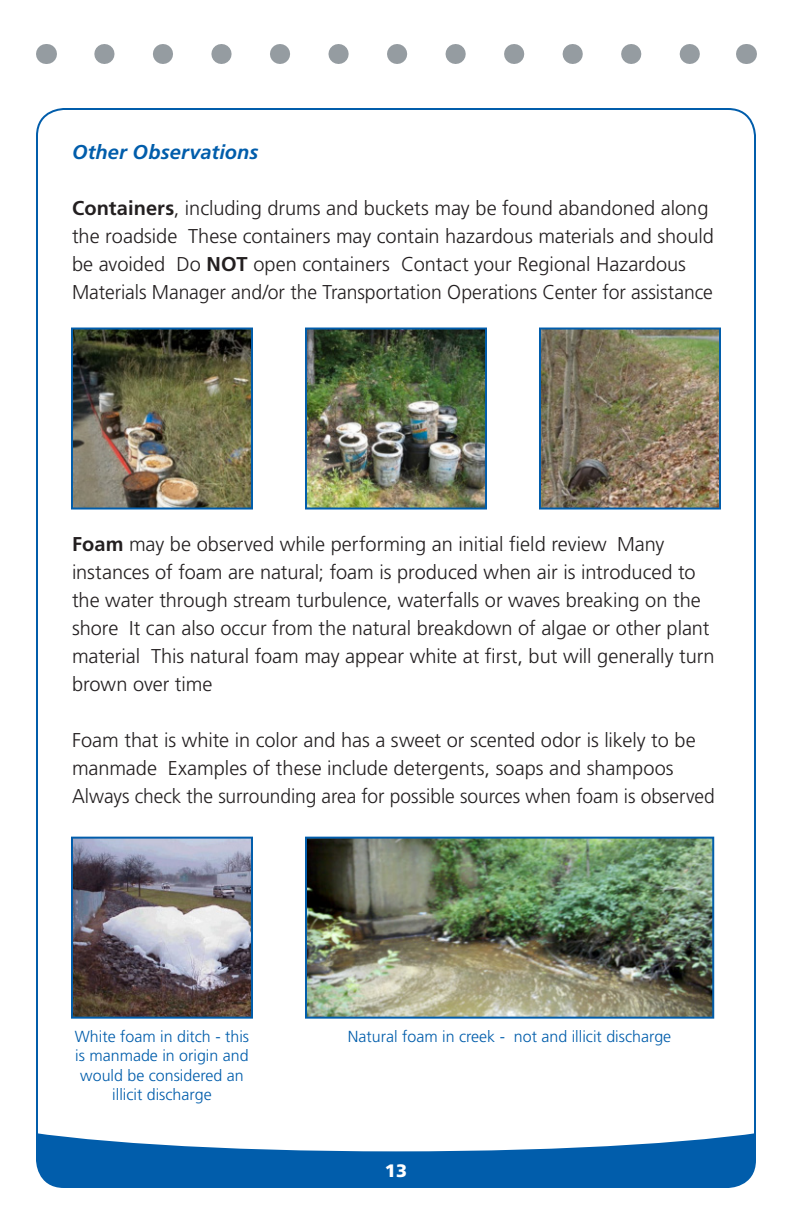
<style>
.page{position:relative;width:792px;height:1224px;background:#fff}
.page>*{position:absolute;margin:0;border:0;box-sizing:border-box;transform-origin:0 0}
.t1{font:300 20px/28px "Frutiger LT Std";letter-spacing:-.005em;color:#231f20}
.t2{font:italic 700 20px "Frutiger LT Std";letter-spacing:.005em;color:#015dab}
.t3{font:900 18px "Frutiger LT Std";color:#fff}
.t4{font:300 16px/19.2px "Frutiger LT Std";color:#015dab;text-align:center}
.s1{font-weight:700}
</style>
<div class="page">
<svg style="left:38px;top:1133px;width:717px;height:54px;fill:#015dab"></svg>
<svg style="left:104px;top:44px;width:596px;height:20px"></svg>
<svg style="left:46px;top:44px;width:1px;height:20px"></svg>
<svg style="left:746px;top:44px;width:1px;height:20px"></svg>
<img style="left:74px;top:331px;width:176px;height:176px">
<div style="left:71px;top:328px;width:182px;height:182px;border:2px solid #015dab"></div>
<img style="left:308px;top:331px;width:176px;height:176px">
<div style="left:305px;top:328px;width:182px;height:182px;border:2px solid #015dab"></div>
<img style="left:542px;top:331px;width:176px;height:176px">
<div style="left:539px;top:328px;width:182px;height:182px;border:2px solid #015dab"></div>
<img style="left:74px;top:840px;width:176px;height:176px">
<div style="left:71px;top:837px;width:182px;height:182px;border:2px solid #015dab"></div>
<img style="left:308px;top:840px;width:403px;height:176px">
<div style="left:305px;top:837px;width:409px;height:182px;border:2px solid #015dab"></div>
<h5 class="t2" style="left:72px;top:140px;width:188px">Other Observations</h5>
<p class="t1" style="left:72px;top:194px;width:643px"><span class="s1">Containers</span>, including drums and buckets may be found abandoned along the roadside These containers may contain hazardous materials and should be avoided Do <span class="s1">NOT</span> open containers Contact your Regional Hazardous Materials Manager and/or the Transportation Operations Center for assistance</p>
<p class="t1" style="left:72px;top:530px;width:644px"><span class="s1">Foam</span> may be observed while performing an initial feld review Many instances of foam are natural; foam is produced when air is introduced to the water through stream turbulence, waterfalls or waves breaking on the shore It can also occur from the natural breakdown of algae or other plant material This natural foam may appear white at frst, but will generally turn brown over time</p>
<p class="t1" style="left:72px;top:726px;width:644px">Foam that is white in color and has a sweet or scented odor is likely to be manmade Examples of these include detergents, soaps and shampoos<br>Always check the surrounding area for possible sources when foam is observed</p>
<p class="t4" style="left:75px;top:1027px;width:176px">White foam in ditch - this is manmade in origin and would be considered an illicit discharge</p>
<p class="t4" style="left:348px;top:1027px;width:325px">Natural foam in creek - not and illicit discharge</p>
<p class="t3" style="left:385px;top:1160px;width:24px">13</p>
</div>
